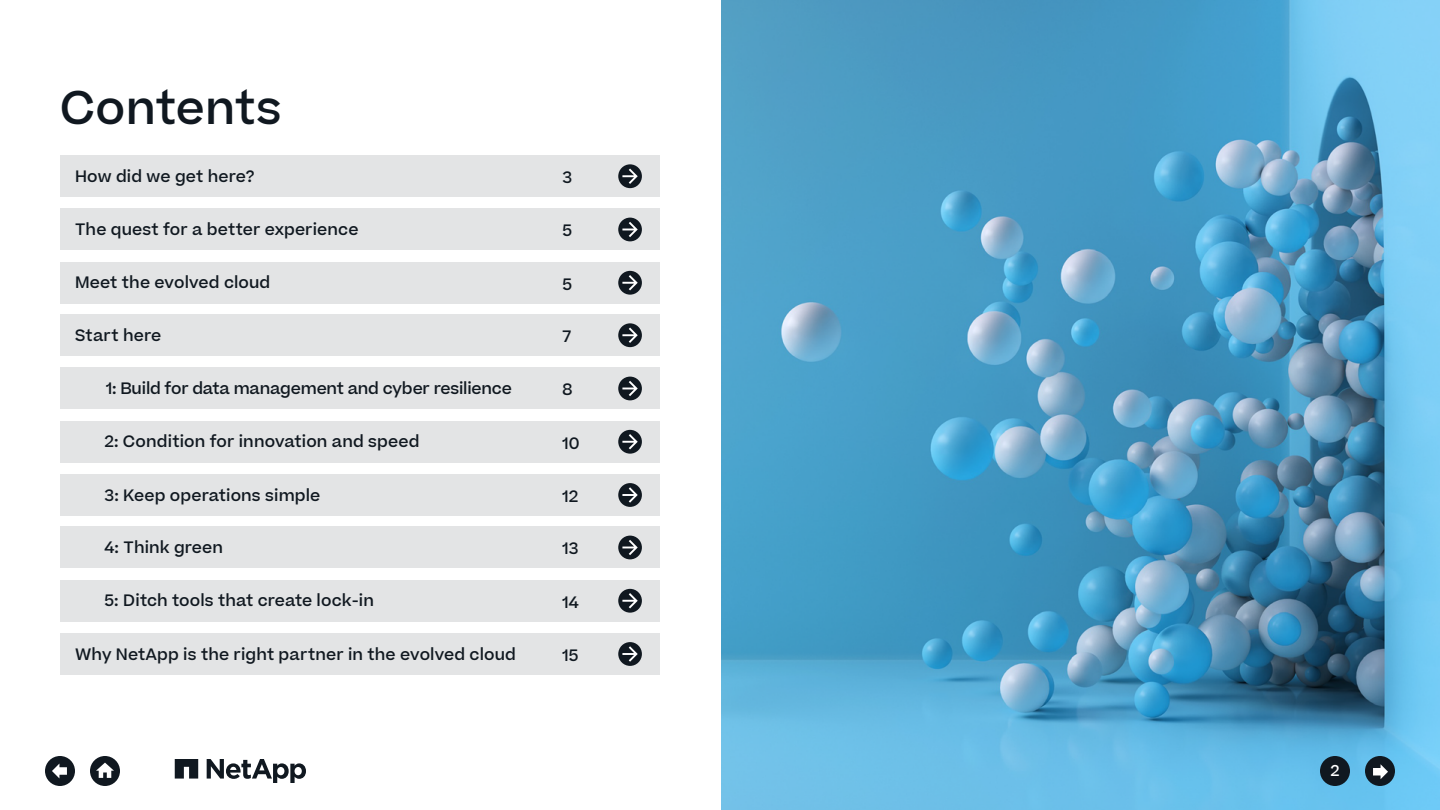
<style>
.page{position:relative;width:1440px;height:810px;background:#fff}
.page>*{position:absolute;margin:0;border:0;box-sizing:border-box;transform-origin:0 0}
.t1{font:500 45px "Beatrice";letter-spacing:.01em;color:#101820}
.t2{font:500 15.75px "Beatrice";letter-spacing:.01em;color:#101820}
.t3{font:500 15.75px "Beatrice";letter-spacing:-.01em;color:#101820}
.t4{font:500 15px "Beatrice";color:#fff}
</style>
<div class="page">
<img style="left:722px;top:0;width:718px;height:810px">
<svg style="left:207px;top:759px;width:99px;height:24px"></svg>
<svg style="left:175px;top:759px;width:23px;height:20px"></svg>
<div style="left:1320px;top:756px;width:30px;height:30px;background:#101820;border-radius:50%"></div>
<div style="left:90px;top:756px;width:30px;height:30px;background:#101820;border-radius:50%"></div>
<svg style="left:96px;top:763px;width:18px;height:15px"></svg>
<div style="left:1365px;top:756px;width:30px;height:30px;background:#101820;border-radius:50%"></div>
<svg style="left:1373px;top:764px;width:15px;height:15px"></svg>
<div style="left:45px;top:756px;width:30px;height:30px;background:#101820;border-radius:50%"></div>
<svg style="left:52px;top:764px;width:15px;height:14px"></svg>
<div style="left:59px;top:155px;width:601px;height:42px;background:#e3e4e5"></div>
<div style="left:59px;top:314px;width:601px;height:42px;background:#e3e4e5"></div>
<div style="left:59px;top:474px;width:601px;height:42px;background:#e3e4e5"></div>
<div style="left:59px;top:208px;width:601px;height:42px;background:#e3e4e5"></div>
<div style="left:59px;top:368px;width:601px;height:42px;background:#e3e4e5"></div>
<div style="left:59px;top:526px;width:601px;height:42px;background:#e3e4e5"></div>
<div style="left:59px;top:580px;width:601px;height:42px;background:#e3e4e5"></div>
<div style="left:59px;top:633px;width:601px;height:42px;background:#e3e4e5"></div>
<div style="left:59px;top:262px;width:601px;height:42px;background:#e3e4e5"></div>
<div style="left:59px;top:421px;width:601px;height:42px;background:#e3e4e5"></div>
<h1 class="t1" style="left:60px;top:78px;width:224px">Contents</h1>
<p class="t2" style="left:75px;top:166px;width:181px">How did we get here?</p>
<p class="t2" style="left:562px;top:167px;width:11px">3</p>
<p class="t2" style="left:75px;top:219px;width:285px">The quest for a better experience</p>
<p class="t2" style="left:562px;top:220px;width:11px">5</p>
<p class="t2" style="left:75px;top:272px;width:197px">Meet the evolved cloud</p>
<p class="t2" style="left:562px;top:274px;width:11px">5</p>
<p class="t2" style="left:75px;top:325px;width:88px">Start here</p>
<p class="t2" style="left:562px;top:326px;width:10px">7</p>
<p class="t3" style="left:106px;top:378px;width:407px">1: Build for data management and cyber resilience</p>
<p class="t2" style="left:562px;top:379px;width:11px">8</p>
<p class="t2" style="left:105px;top:431px;width:317px">2: Condition for innovation and speed</p>
<p class="t2" style="left:562px;top:433px;width:19px">10</p>
<p class="t2" style="left:105px;top:485px;width:217px">3: Keep operations simple</p>
<p class="t2" style="left:562px;top:486px;width:17px">12</p>
<p class="t2" style="left:105px;top:537px;width:120px">4: Think green</p>
<p class="t2" style="left:562px;top:538px;width:18px">13</p>
<p class="t2" style="left:105px;top:590px;width:271px">5: Ditch tools that create lock-in</p>
<p class="t2" style="left:562px;top:592px;width:18px">14</p>
<p class="t2" style="left:75px;top:644px;width:442px">Why NetApp is the right partner in the evolved cloud</p>
<p class="t2" style="left:562px;top:645px;width:17px">15</p>
<p class="t4" style="left:1331px;top:761px;width:10px">2</p>
</div>
